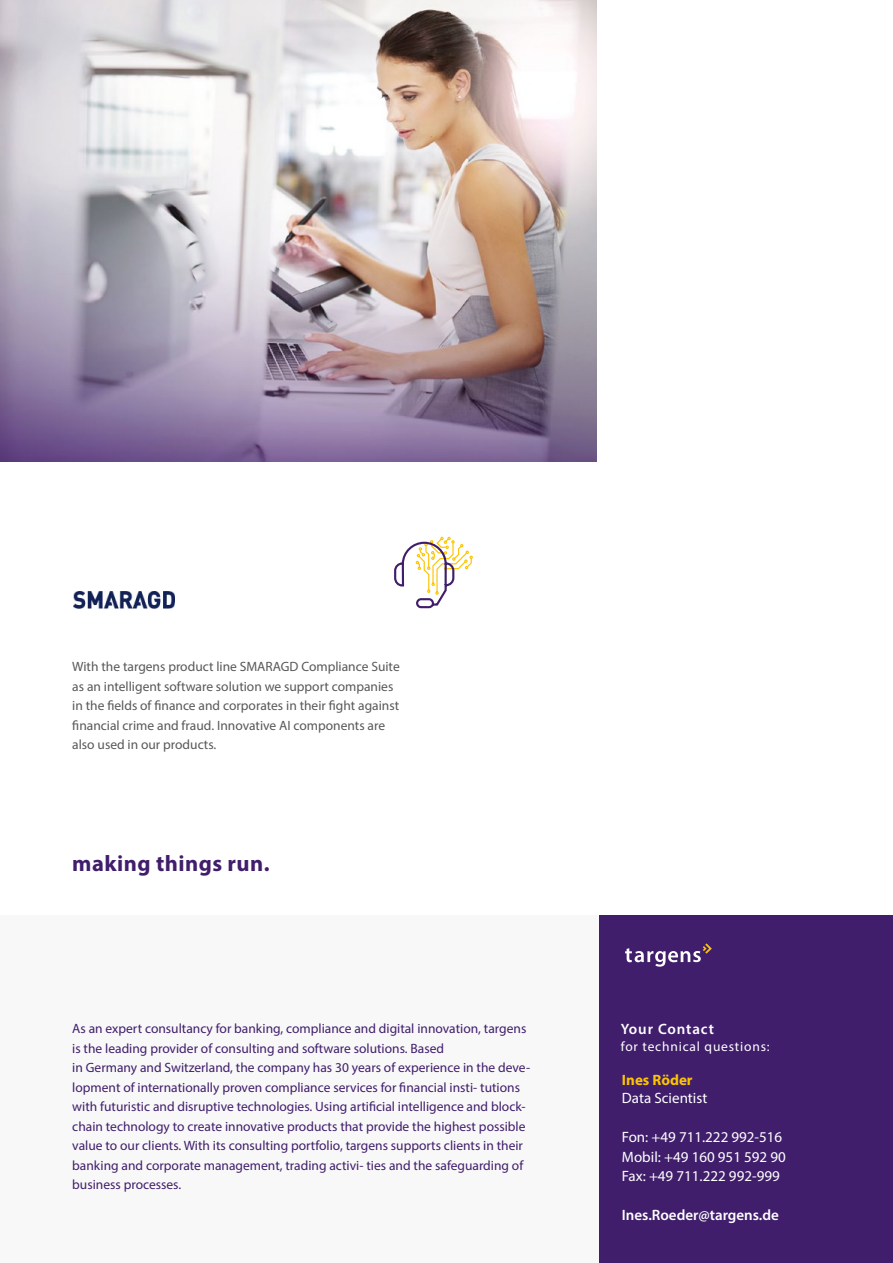
<style>
.page{position:relative;width:893px;height:1263px;background:#fff}
.page>*{position:absolute;margin:0;border:0;box-sizing:border-box;transform-origin:0 0}
.t1{font:700 22.5px "Myriad Pro";letter-spacing:.02em;color:#401e6c}
.t2{font:15px/19.5px "Myriad Pro";color:#fff}
.t3{font:600 15px "Myriad Pro";color:#fff}
.t4{font:600 15px "Myriad Pro";letter-spacing:.06em;color:#fff}
.t5{font:700 15px "Myriad Pro";color:#fcc400}
.t6{font:13.5px/19.5px "Myriad Pro";color:#401e6c}
.t7{font:13.5px/19.5px "Myriad Pro";color:#58585a}
.t8{font:13.5px "Myriad Pro";letter-spacing:.06em;color:#fff}
</style>
<div class="page">
<div style="left:0;top:915px;width:642px;height:348px;background:#f8f8f8"></div>
<div style="left:600px;top:915px;width:293px;height:348px;background:#401e6c"></div>
<img style="left:0;top:0;width:596px;height:461px">
<svg style="left:625px;top:943px;width:87px;height:24px"></svg>
<img style="left:73px;top:591px;width:102px;height:18px">
<svg style="left:394px;top:537px;width:79px;height:72px"></svg>
<p class="t7" style="left:72px;top:657px;width:329px">With the targens product line SMARAGD Compliance Suite as an intelligent software solution we support companies in the fields of finance and corporates in their fight against financial crime and fraud. Innovative AI components are also used in our products.</p>
<h1 class="t1" style="left:72px;top:848px;width:199px">making things run.</h1>
<p class="t6" style="left:72px;top:1019px;width:459px">As an expert consultancy for banking, compliance and digital innovation, targens is the leading provider of consulting and software solutions. Based<br>in Germany and Switzerland, the company has 30 years of experience in the deve&shy;lopment of internationally proven compliance services for financial insti- tutions with futuristic and disruptive technologies. Using artificial intelligence and block&shy;chain technology to create innovative products that provide the highest possible value to our clients. With its consulting portfolio, targens supports clients in their banking and corporate management, trading activi- ties and the safeguarding of business processes.</p>
<p class="t4" style="left:621px;top:1020px;width:95px">Your Contact</p>
<p class="t8" style="left:621px;top:1038px;width:150px">for technical questions:</p>
<p class="t5" style="left:622px;top:1070px;width:72px">Ines Röder</p>
<p class="t2" style="left:622px;top:1088px;width:87px">Data Scientist</p>
<p class="t2" style="left:622px;top:1127px;width:165px">Fon: +49 711.222 992-516<br>Mobil: +49 160 951 592 90<br>Fax: +49 711.222 992-999</p>
<p class="t3" style="left:622px;top:1206px;width:159px">Ines.Roeder@targens.de</p>
</div>
